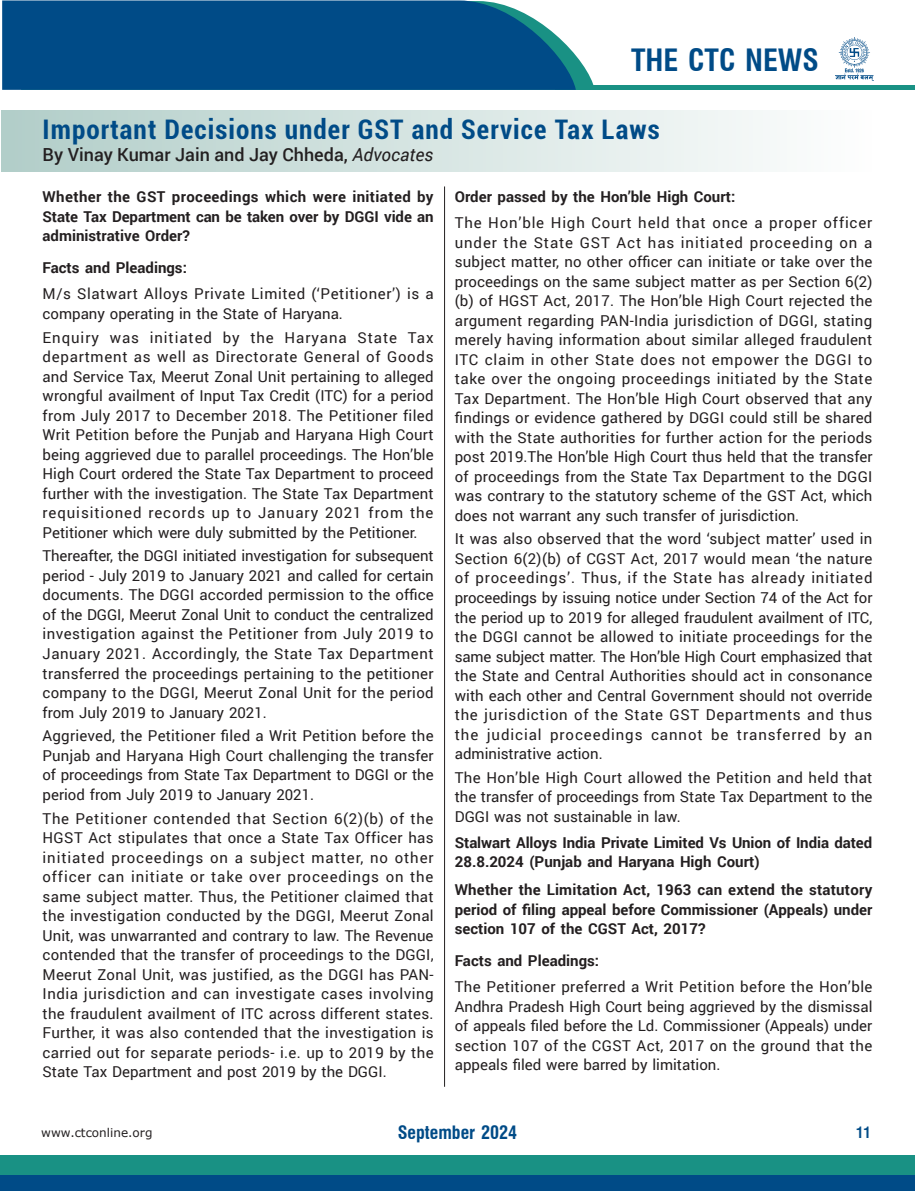
<style>
.page{position:relative;width:915px;height:1191px;background:#fff}
.page>*{position:absolute;margin:0;border:0;box-sizing:border-box;transform-origin:0 0}
.t1{font:700 condensed 30px "Swiss 721 BT";color:#004b87}
.t2{font:700 condensed 27px "Roboto";letter-spacing:.04em;color:#004b87}
.t3{font:500 18px "Roboto";color:#231f20}
.t4{font:700 condensed 18px "Swiss 721 BT";color:#004b87}
.Bodytext{font:15px/19.5px "Roboto";color:#231f20;text-align:justify}
.Subhead1{font:700 15px/19.5px "Roboto";color:#231f20;text-align:justify}
.Bodytext-2{font:15px/19.5px "Roboto";letter-spacing:.035em;color:#231f20}
.t5{font:700 condensed 15px "Swiss 721 BT";color:#004b87}
.t6{font:12px "Verdana";color:#231f20}
.s1{font-weight:400;font-style:italic}
</style>
<div class="page">
<div style="left:554px;top:85px;width:360px;height:5px;background:#199184"></div>
<svg style="left:575px;top:54px;width:19px;height:36px"></svg>
<svg style="left:2px;top:0;width:573px;height:90px;background:#0a538b"></svg>
<img style="left:835px;top:37px;width:38px;height:44px">
<div style="left:0;top:1174px;width:914px;height:17px;background:#004b87"></div>
<div style="left:0;top:1155px;width:914px;height:19px;background:#199184"></div>
<div style="left:1px;top:110px;width:870px;height:62px;background:linear-gradient(to right,#b1cdc8,#fefefe)"></div>
<hr style="left:444px;top:186px;width:1px;height:900px;background:#231f20">
<h1 class="t1" style="left:630px;top:42px;width:189px">THE CTC NEWS</h1>
<p class="t2" style="left:43px;top:111px;width:618px">Important Decisions under GST and Service Tax Laws</p>
<p class="t3" style="left:43px;top:142px;width:392px">By Vinay Kumar Jain and Jay Chheda, <span class="s1">Advocates</span></p>
<p class="Subhead1" style="left:43px;top:186px;width:392px">Whether the GST proceedings which were initiated by State Tax Department can be taken over by DGGI vide an administrative Order?</p>
<p class="Subhead1" style="left:43px;top:258px;width:146px">Facts and Pleadings:</p>
<p class="Bodytext-2" style="left:43px;top:284px;width:392px">M/s Slatwart Alloys Private Limited (‘Petitioner’) is a company operating in the State of Haryana.</p>
<p class="Bodytext" style="left:43px;top:327px;width:392px">Enquiry was initiated by the Haryana State Tax department as well as Directorate General of Goods and Service Tax, Meerut Zonal Unit pertaining to alleged wrongful availment of Input Tax Credit (ITC) for a period from July 2017 to December 2018. The Petitioner filed Writ Petition before the Punjab and Haryana High Court being aggrieved due to parallel proceedings. The Hon’ble High Court ordered the State Tax Department to proceed further with the investigation. The State Tax Department requisitioned records up to January 2021 from the Petitioner which were duly submitted by the Petitioner.</p>
<p class="Bodytext" style="left:43px;top:546px;width:392px">Thereafter, the DGGI initiated investigation for subsequent period - July 2019 to January 2021 and called for certain documents. The DGGI accorded permission to the office of the DGGI, Meerut Zonal Unit to conduct the centralized investigation against the Petitioner from July 2019 to January 2021. Accordingly, the State Tax Department transferred the proceedings pertaining to the petitioner company to the DGGI, Meerut Zonal Unit for the period from July 2019 to January 2021.</p>
<p class="Bodytext" style="left:43px;top:725px;width:392px">Aggrieved, the Petitioner filed a Writ Petition before the Punjab and Haryana High Court challenging the transfer of proceedings from State Tax Department to DGGI or the period from July 2019 to January 2021.</p>
<p class="Bodytext" style="left:43px;top:808px;width:392px">The Petitioner contended that Section 6(2)(b) of the HGST Act stipulates that once a State Tax Officer has initiated proceedings on a subject matter, no other officer can initiate or take over proceedings on the same subject matter. Thus, the Petitioner claimed that the investigation conducted by the DGGI, Meerut Zonal Unit, was unwarranted and contrary to law. The Revenue contended that the transfer of proceedings to the DGGI, Meerut Zonal Unit, was justified, as the DGGI has PAN-India jurisdiction and can investigate cases involving the fraudulent availment of ITC across different states.<br>Further, it was also contended that the investigation is carried out for separate periods- i.e. up to 2019 by the State Tax Department and post 2019 by the DGGI.</p>
<p class="Subhead1" style="left:454px;top:186px;width:282px">Order passed by the Hon’ble High Court:</p>
<p class="Bodytext" style="left:454px;top:212px;width:419px">The Hon’ble High Court held that once a proper officer under the State GST Act has initiated proceeding on a subject matter, no other officer can initiate or take over the proceedings on the same subject matter as per Section 6(2) (b) of HGST Act, 2017. The Hon’ble High Court rejected the argument regarding PAN-India jurisdiction of DGGI, stating merely having information about similar alleged fraudulent ITC claim in other State does not empower the DGGI to take over the ongoing proceedings initiated by the State Tax Department. The Hon’ble High Court observed that any findings or evidence gathered by DGGI could still be shared with the State authorities for further action for the periods post 2019.The Hon’ble High Court thus held that the transfer of proceedings from the State Tax Department to the DGGI was contrary to the statutory scheme of the GST Act, which does not warrant any such transfer of jurisdiction.</p>
<p class="Bodytext" style="left:454px;top:529px;width:419px">It was also observed that the word ‘subject matter’ used in Section 6(2)(b) of CGST Act, 2017 would mean ‘the nature of proceedings’. Thus, if the State has already initiated proceedings by issuing notice under Section 74 of the Act for the period up to 2019 for alleged fraudulent availment of ITC, the DGGI cannot be allowed to initiate proceedings for the same subject matter. The Hon’ble High Court emphasized that the State and Central Authorities should act in consonance with each other and Central Government should not override the jurisdiction of the State GST Departments and thus the judicial proceedings cannot be transferred by an administrative action.</p>
<p class="Bodytext" style="left:454px;top:767px;width:419px">The Hon’ble High Court allowed the Petition and held that the transfer of proceedings from State Tax Department to the DGGI was not sustainable in law.</p>
<p class="Subhead1" style="left:454px;top:832px;width:419px">Stalwart Alloys India Private Limited Vs Union of India dated<br>28.8.2024 (Punjab and Haryana High Court)</p>
<p class="Subhead1" style="left:454px;top:879px;width:419px">Whether the Limitation Act, 1963 can extend the statutory period of filing appeal before Commissioner (Appeals) under section 107 of the CGST Act, 2017?</p>
<p class="Subhead1" style="left:454px;top:950px;width:146px">Facts and Pleadings:</p>
<p class="Bodytext" style="left:454px;top:976px;width:419px">The Petitioner preferred a Writ Petition before the Hon’ble Andhra Pradesh High Court being aggrieved by the dismissal of appeals filed before the Ld. Commissioner (Appeals) under section 107 of the CGST Act, 2017 on the ground that the appeals filed were barred by limitation.</p>
<p class="t6" style="left:41px;top:1124px;width:113px">www.ctconline.org</p>
<p class="t4" style="left:397px;top:1121px;width:121px">September 2024</p>
<p class="t5" style="left:855px;top:1123px;width:16px">11</p>
</div>
